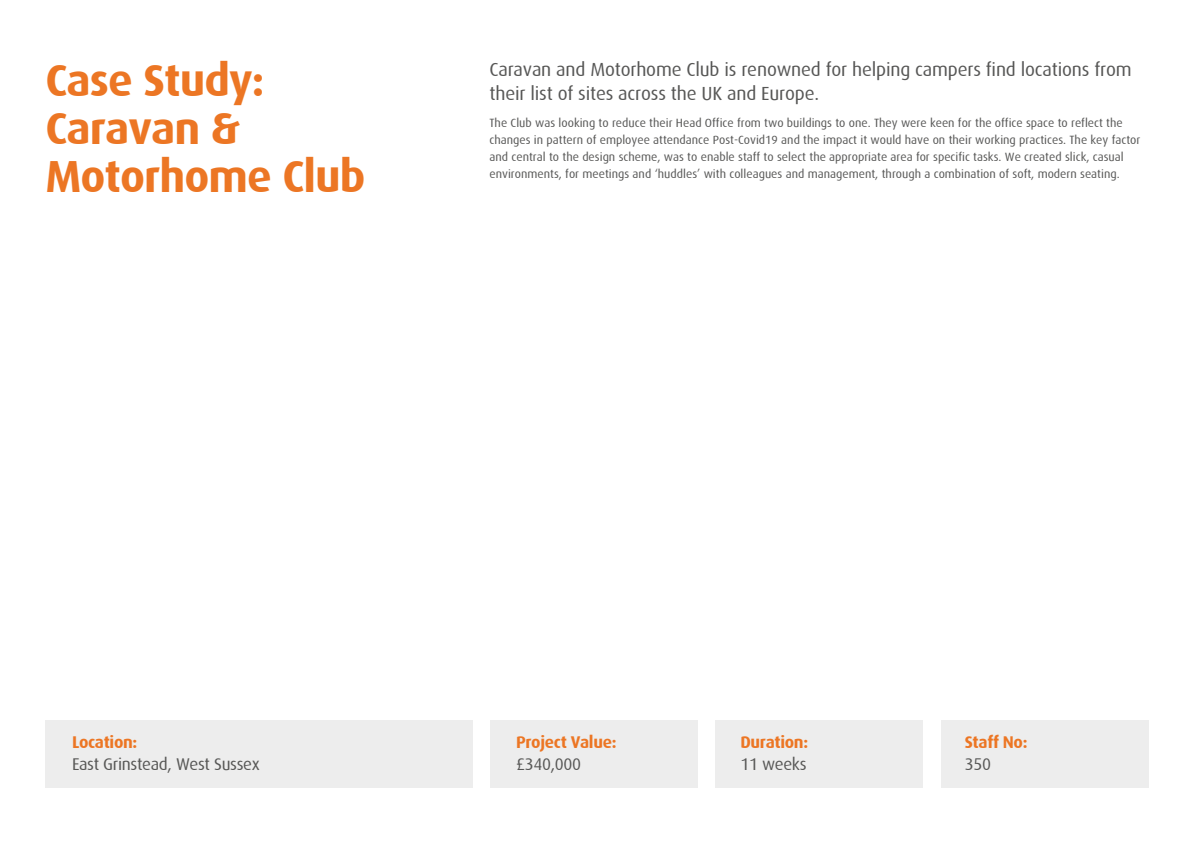
<style>
.page{position:relative;width:1191px;height:842px;background:#fff}
.page>*{position:absolute;margin:0;border:0;box-sizing:border-box;transform-origin:0 0}
.t1{font:700 45px/48px "Dax";letter-spacing:-.02em;color:#ec7624}
.t2{font:19px/24px "Dax";letter-spacing:-.01em;color:#575756}
.t3{font:17px "Dax";letter-spacing:-.02em;color:#575756}
.t4{font:700 17px "Dax";letter-spacing:-.02em;color:#ec7624}
.t5{font:12px/17px "Dax";color:#575756}
</style>
<div class="page">
<div style="left:45px;top:720px;width:428px;height:68px;background:#ededed"></div>
<div style="left:715px;top:720px;width:208px;height:68px;background:#ededed"></div>
<div style="left:941px;top:720px;width:208px;height:68px;background:#ededed"></div>
<div style="left:489px;top:720px;width:208px;height:68px;background:#ededed"></div>
<h1 class="t1" style="left:45px;top:57px;width:322px">Case Study:<br>Caravan &amp;<br>Motorhome Club</h1>
<h2 class="t2" style="left:489px;top:58px;width:643px">Caravan and Motorhome Club is renowned for helping campers find locations from their list of sites across the UK and Europe.</h2>
<p class="t5" style="left:489px;top:114px;width:652px">The Club was looking to reduce their Head Office from two buildings to one. They were keen for the office space to reflect the changes in pattern of employee attendance Post-Covid19 and the impact it would have on their working practices. The key factor and central to the design scheme, was to enable staff to select the appropriate area for specific tasks. We created slick, casual environments, for meetings and ‘huddles’ with colleagues and management, through a combination of soft, modern seating.</p>
<h3 class="t4" style="left:72px;top:733px;width:67px">Location:</h3>
<h3 class="t3" style="left:72px;top:755px;width:189px">East Grinstead, West Sussex</h3>
<h3 class="t4" style="left:516px;top:733px;width:102px">Project Value:</h3>
<h3 class="t3" style="left:516px;top:755px;width:66px">£340,000</h3>
<h3 class="t4" style="left:740px;top:732px;width:69px">Duration:</h3>
<h3 class="t3" style="left:740px;top:755px;width:68px">11 weeks</h3>
<h3 class="t4" style="left:964px;top:733px;width:64px">Staff No:</h3>
<h3 class="t3" style="left:964px;top:755px;width:28px">350</h3>
</div>
